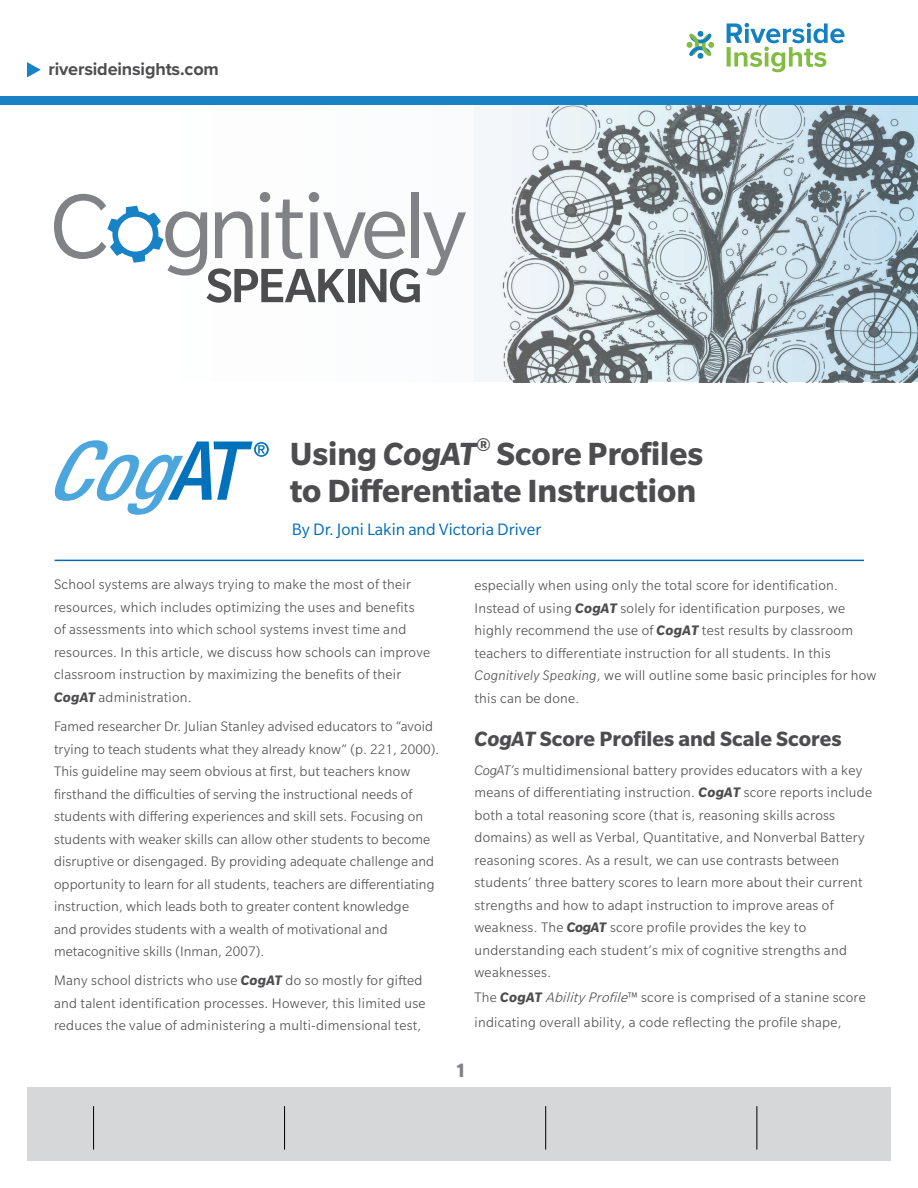
<style>
.page{position:relative;width:918px;height:1188px;background:#fff}
.page>*{position:absolute;margin:0;border:0;box-sizing:border-box;transform-origin:0 0}
.t1{font:italic 500 condensed 81.6px "Helvetica Neue LT Std";color:#4ba6dd}
.t2{font:700 34.95px/36.8px "Slate Pro";color:#4d4d4f}
.t3{font:700 22.5px "Slate Pro";color:#4d4d4f}
.t4{font:700 21px "Slate Pro";color:#808285}
.t5{font:18px "Slate Pro";color:#006cb7}
.t6{font:700 18px "Proxima Nova";letter-spacing:-.01em;color:#4d4d4f}
.t7{font:300 15px/22.5px "Slate Pro";letter-spacing:.02em;color:#4d4d4f}
.s1{font-style:italic}
.s2{font-weight:700;font-style:italic}
</style>
<div class="page">
<div style="left:27px;top:1088px;width:864px;height:73px;background:#d5d7d8"></div>
<hr style="left:93px;top:1106px;width:1px;height:44px;background:#000">
<hr style="left:284px;top:1106px;width:1px;height:44px;background:#000">
<hr style="left:545px;top:1106px;width:1px;height:44px;background:#000">
<hr style="left:757px;top:1106px;width:1px;height:44px;background:#000">
<img style="left:475px;top:105px;width:443px;height:278px">
<svg style="left:168px;top:441px;width:101px;height:59px"></svg>
<hr style="left:55px;top:560px;width:809px;height:1px;background:#006cb7">
<div style="left:0;top:97px;width:918px;height:8px;background:#1782c5"></div>
<svg style="left:54px;top:192px;width:412px;height:111px"></svg>
<svg style="left:27px;top:62px;width:14px;height:15px"></svg>
<img style="left:686px;top:22px;width:159px;height:51px">
<p class="t6" style="left:48px;top:56px;width:172px">riversideinsights.com</p>
<h1 class="t1" style="left:44px;top:422px;width:150px">Cog</h1>
<h2 class="t2" style="left:290px;top:435px;width:415px">Using <span class="s1">CogAT</span><sup>®</sup> Score Profiles to Differentiate Instruction</h2>
<p class="t5" style="left:292px;top:519px;width:251px">By Dr. Joni Lakin and Victoria Driver</p>
<p class="t7" style="left:54px;top:573px;width:378px">School systems are always trying to make the most of their resources, which includes optimizing the uses and benefits<br>of assessments into which school systems invest time and resources. In this article, we discuss how schools can improve classroom instruction by maximizing the benefits of their <span class="s2">CogAT</span> administration.</p>
<p class="t7" style="left:54px;top:715px;width:387px">Famed researcher Dr. Julian Stanley advised educators to “avoid trying to teach students what they already know” (p. 221, 2000).<br>This guideline may seem obvious at first, but teachers know firsthand the difficulties of serving the instructional needs of students with differing experiences and skill sets. Focusing on students with weaker skills can allow other students to become disruptive or disengaged. By providing adequate challenge and opportunity to learn for all students, teachers are differentiating instruction, which leads both to greater content knowledge<br>and provides students with a wealth of motivational and metacognitive skills (Inman, 2007).</p>
<p class="t7" style="left:54px;top:969px;width:373px">Many school districts who use <span class="s2">CogAT</span> do so mostly for gifted and talent identification processes. However, this limited use reduces the value of administering a multi-dimensional test,</p>
<p class="t7" style="left:474px;top:574px;width:404px">especially when using only the total score for identification.<br>Instead of using <span class="s2">CogAT</span> solely for identification purposes, we highly recommend the use of <span class="s2">CogAT</span> test results by classroom teachers to differentiate instruction for all students. In this <span class="s1">Cognitively Speaking</span>, we will outline some basic principles for how this can be done.</p>
<h3 class="t3" style="left:474px;top:726px;width:369px"><span class="s1">CogAT</span> Score Profiles and Scale Scores</h3>
<p class="t7" style="left:474px;top:759px;width:399px"><span class="s1">CogAT’s</span> multidimensional battery provides educators with a key means of differentiating instruction. <span class="s2">CogAT</span> score reports include both a total reasoning score (that is, reasoning skills across domains) as well as Verbal, Quantitative, and Nonverbal Battery reasoning scores. As a result, we can use contrasts between students’ three battery scores to learn more about their current strengths and how to adapt instruction to improve areas of weakness. The <span class="s2">CogAT</span> score profile provides the key to understanding each student’s mix of cognitive strengths and weaknesses.</p>
<p class="t7" style="left:474px;top:985px;width:393px;line-height:24.6px">The <span class="s2">CogAT</span> <span class="s1">AbilityProfile</span>™ score is comprised of a stanine score indicating overall ability, a code reflecting the profile shape,</p>
<h3 class="t4" style="left:455px;top:1059px;width:13px">1</h3>
</div>
